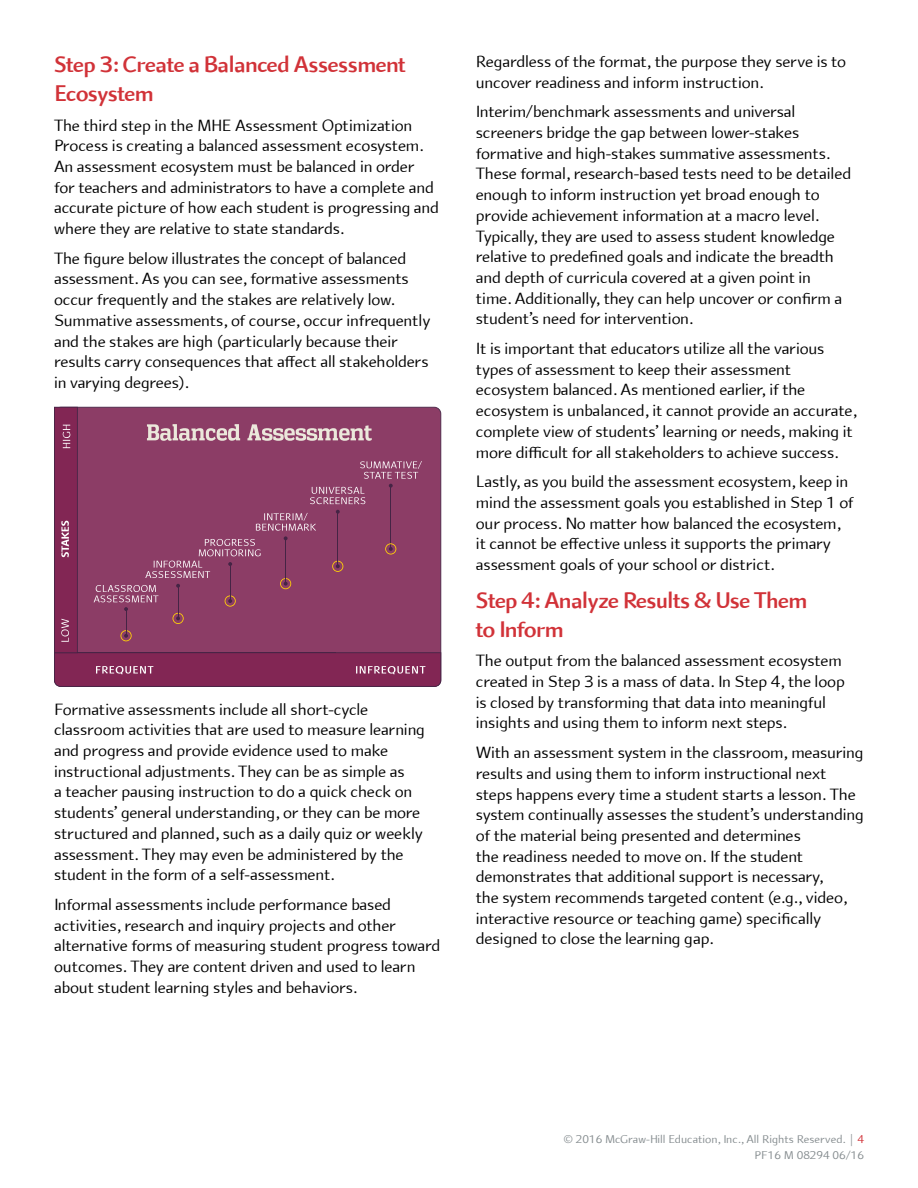
<style>
.page{position:relative;width:918px;height:1188px;background:#fff}
.page>*{position:absolute;margin:0;border:0;box-sizing:border-box;transform-origin:0 0}
.t1{font:700 24px/28.8px "Arum Sans";letter-spacing:-.01em;color:#d13238}
.t2{font:17.25px/20.7px "Arum Sans";letter-spacing:-.01em;color:#000}
.t3{font:12px/16px "Arum Sans";color:#858c8f;text-align:right}
.s1{color:#d13238}
</style>
<div class="page">
<svg style="left:54px;top:407px;width:387px;height:280px;background:#8b3e66"></svg>
<h1 class="t1" style="left:54px;top:50px;width:353px">Step 3: Create a Balanced Assessment<br>Ecosystem</h1>
<p class="t2" style="left:54px;top:115px;width:387px">The third step in the MHE Assessment Optimization Process is creating a balanced assessment ecosystem.<br>An assessment ecosystem must be balanced in order for teachers and administrators to have a complete and accurate picture of how each student is progressing and where they are relative to state standards.</p>
<p class="t2" style="left:54px;top:248px;width:378px">The figure below illustrates the concept of balanced assessment. As you can see, formative assessments occur frequently and the stakes are relatively low.<br>Summative assessments, of course, occur infrequently and the stakes are high (particularly because their results carry consequences that affect all stakeholders in varying degrees).</p>
<p class="t2" style="left:54px;top:699px;width:372px">Formative assessments include all short-cycle classroom activities that are used to measure learning and progress and provide evidence used to make instructional adjustments. They can be as simple as<br>a teacher pausing instruction to do a quick check on students’ general understanding, or they can be more structured and planned, such as a daily quiz or weekly assessment. They may even be administered by the student in the form of a self-assessment.</p>
<p class="t2" style="left:54px;top:894px;width:388px">Informal assessments include performance based activities, research and inquiry projects and other alternative forms of measuring student progress toward outcomes. They are content driven and used to learn about student learning styles and behaviors.</p>
<p class="t2" style="left:476px;top:51px;width:372px">Regardless of the format, the purpose they serve is to uncover readiness and inform instruction.</p>
<p class="t2" style="left:476px;top:102px;width:377px">Interim/benchmark assessments and universal screeners bridge the gap between lower-stakes formative and high-stakes summative assessments.<br>These formal, research-based tests need to be detailed enough to inform instruction yet broad enough to provide achievement information at a macro level.<br>Typically, they are used to assess student knowledge relative to predefined goals and indicate the breadth and depth of curricula covered at a given point in<br>time. Additionally, they can help uncover or confirm a student’s need for intervention.</p>
<p class="t2" style="left:476px;top:338px;width:382px">It is important that educators utilize all the various types of assessment to keep their assessment ecosystem balanced. As mentioned earlier, if the ecosystem is unbalanced, it cannot provide an accurate, complete view of students’ learning or needs, making it more difficult for all stakeholders to achieve success.</p>
<p class="t2" style="left:476px;top:472px;width:379px">Lastly, as you build the assessment ecosystem, keep in mind the assessment goals you established in Step 1 of our process. No matter how balanced the ecosystem, it cannot be effective unless it supports the primary assessment goals of your school or district.</p>
<h1 class="t1" style="left:476px;top:586px;width:333px">Step 4: Analyze Results &amp; Use Them to Inform</h1>
<p class="t2" style="left:476px;top:651px;width:370px">The output from the balanced assessment ecosystem created in Step 3 is a mass of data. In Step 4, the loop is closed by transforming that data into meaningful insights and using them to inform next steps.</p>
<p class="t2" style="left:476px;top:743px;width:389px">With an assessment system in the classroom, measuring results and using them to inform instructional next steps happens every time a student starts a lesson. The system continually assesses the student’s understanding of the material being presented and determines<br>the readiness needed to move on. If the student demonstrates that additional support is necessary,<br>the system recommends targeted content (e.g., video, interactive resource or teaching game) specifically designed to close the learning gap.</p>
<p class="t3" style="left:564px;top:1131px;width:302px">© 2016 McGraw-Hill Education, Inc., All Rights Reserved. | <span class="s1">4<br></span>PF16 M 08294 06/16</p>
</div>
